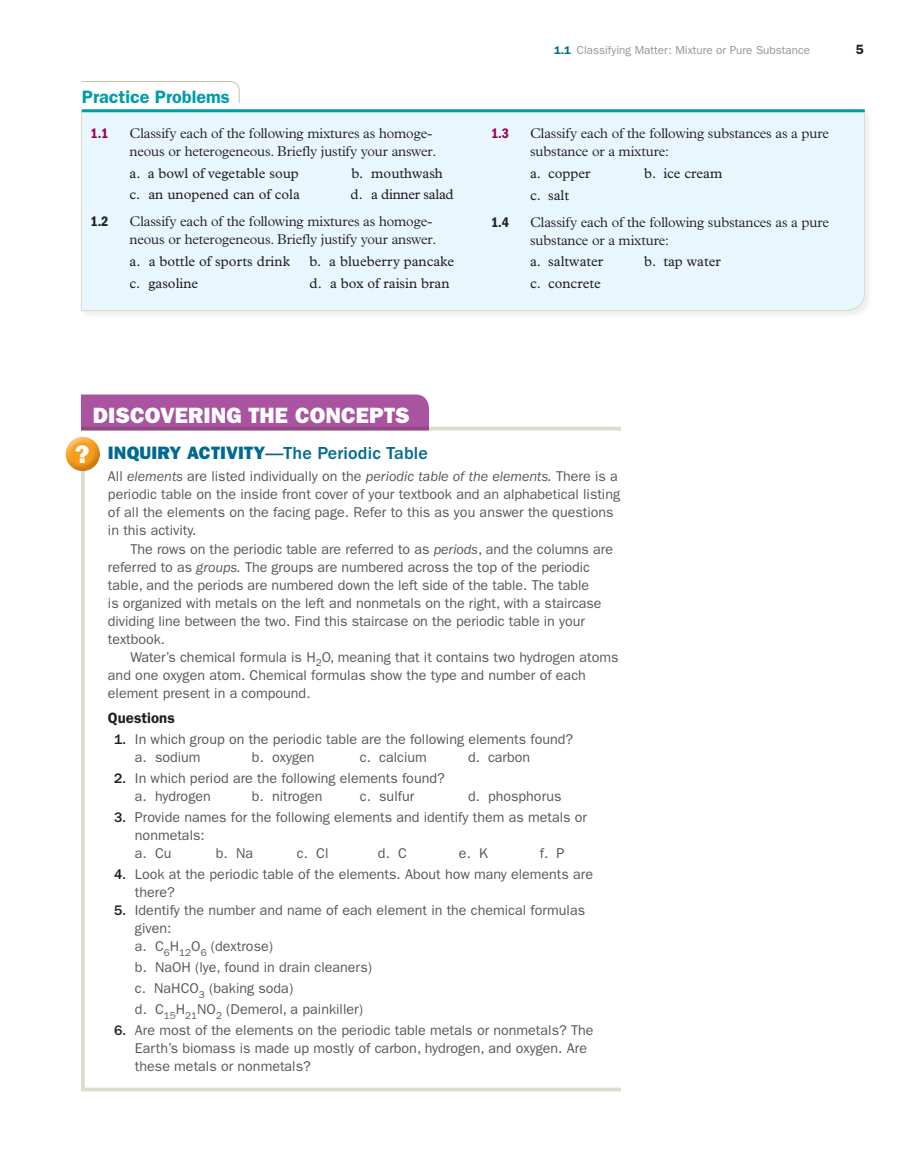
<style>
.page{position:relative;width:918px;height:1175px;background:#fff}
.page>*{position:absolute;margin:0;border:0;box-sizing:border-box;transform-origin:0 0}
.t1{font:25.5px "ITC Franklin Gothic Std Hvy";color:#fff}
.t2{font:22.2px "ITC Franklin Gothic Std Hvy";letter-spacing:.005em;color:#fff}
.t3{font:500 18px "ITC Franklin Gothic Std";letter-spacing:.01em;color:#006991}
.t4{font:600 18px "ITC Franklin Gothic Std";color:#009cac}
.t5{font:600 15px "ITC Franklin Gothic Std";color:#231f20}
.t6{font:14.25px/18px "ITC Franklin Gothic Std";color:#57585a}
.t7{font:300 14.25px/18px "Plantin MT Pro";letter-spacing:-.01em;color:#231f20}
.t8{font:14.25px "Plantin MT Pro";color:#231f20}
.t9{font:14.25px "Plantin MT Pro";letter-spacing:-.02em;color:#231f20}
.t10{font:14.25px "ITC Franklin Gothic Std Dm Cd";color:#9e015e}
.t11{font:14.25px "ITC Franklin Gothic Std Dm Cd";color:#231f20}
.t12{font:600 13.5px "ITC Franklin Gothic Std";color:#231f20}
.t13{font:11.7px "ITC Franklin Gothic Std";color:#939598}
.s1{font-weight:600;font-size:11.25px;color:#006e83}
.s2{font-family:"ITC Franklin Gothic Std Hvy";font-weight:400}
.s3{font-style:italic}
.s4{font-weight:500;color:#231f20}
</style>
<div class="page">
<div style="left:79px;top:108px;width:794px;height:211px;background:#f5f5f5"></div>
<div style="left:81px;top:110px;width:784px;height:201px;background:#e8f6fd"></div>
<hr style="left:82px;top:109px;width:783px;height:3px;background:#009cac">
<svg style="left:81px;top:81px;width:159px;height:23px"></svg>
<svg style="left:81px;top:471px;width:4px;height:616px;background:#deddd1"></svg>
<hr style="left:81px;top:427px;width:540px;height:3px;background:#dcdbce">
<div style="left:63px;top:434px;width:40px;height:29px;background:#fff;opacity:.5"></div>
<div style="left:63px;top:441px;width:45px;height:30px;background:#8c8748;opacity:.4"></div>
<svg style="left:81px;top:394px;width:348px;height:36px;background:#a9559f"></svg>
<svg style="left:81px;top:1087px;width:540px;height:4px;fill:#dcdbce"></svg>
<p class="t4" style="left:82px;top:86px;width:149px">Practice Problems</p>
<p class="t10" style="left:91px;top:125px;width:19px">1.1</p>
<p class="t7" style="left:130px;top:124px;width:308px">Classify each of the following mixtures as homoge&shy;neous or heterogeneous. Briefly justify your answer.</p>
<p class="t8" style="left:130px;top:165px;width:171px">a. a bowl of vegetable soup</p>
<p class="t8" style="left:352px;top:165px;width:93px">b. mouthwash</p>
<p class="t8" style="left:130px;top:186px;width:172px">c. an unopened can of cola</p>
<p class="t9" style="left:351px;top:186px;width:105px">d. a dinner salad</p>
<p class="t11" style="left:91px;top:213px;width:19px">1.2</p>
<p class="t7" style="left:130px;top:213px;width:308px">Classify each of the following mixtures as homoge&shy;neous or heterogeneous. Briefly justify your answer.</p>
<p class="t8" style="left:130px;top:253px;width:162px">a. a bottle of sports drink</p>
<p class="t8" style="left:310px;top:253px;width:146px">b. a blueberry pancake</p>
<p class="t8" style="left:130px;top:275px;width:70px">c. gasoline</p>
<p class="t8" style="left:310px;top:275px;width:141px">d. a box of raisin bran</p>
<p class="t13" style="left:554px;top:43px;width:257px"><span class="s1">1.1</span> Classifying Matter: Mixture or Pure Substance</p>
<p class="t12" style="left:856px;top:41px;width:10px">5</p>
<p class="t10" style="left:491px;top:125px;width:19px">1.3</p>
<p class="t7" style="left:530px;top:124px;width:300px">Classify each of the following substances as a pure substance or a mixture:</p>
<p class="t8" style="left:530px;top:165px;width:62px">a. copper</p>
<p class="t8" style="left:644px;top:165px;width:80px">b. ice cream</p>
<p class="t8" style="left:530px;top:187px;width:41px">c. salt</p>
<p class="t11" style="left:491px;top:214px;width:19px">1.4</p>
<p class="t7" style="left:530px;top:213px;width:300px">Classify each of the following substances as a pure substance or a mixture:</p>
<p class="t8" style="left:530px;top:253px;width:75px">a. saltwater</p>
<p class="t8" style="left:644px;top:253px;width:78px">b. tap water</p>
<p class="t8" style="left:530px;top:275px;width:72px">c. concrete</p>
<p class="t2" style="left:93px;top:402px;width:318px">DISCOVERING THE CONCEPTS</p>
<p class="t3" style="left:108px;top:443px;width:321px"><span class="s2">INQUIRY ACTIVITY</span>—The Periodic Table</p>
<p class="t6" style="left:108px;top:468px;width:511px">All <span class="s3">elements</span> are listed individually on the <span class="s3">periodic table of the elements.</span> There is a</p>
<p class="t6" style="left:108px;top:486px;width:514px">periodic table on the inside front cover of your textbook and an alphabetical listing</p>
<p class="t6" style="left:108px;top:504px;width:507px">of all the elements on the facing page. Refer to this as you answer the questions</p>
<p class="t6" style="left:108px;top:522px;width:90px">in this activity.</p>
<p class="t6" style="left:130px;top:540px;width:484px">The rows on the periodic table are referred to as <span class="s3">periods</span>, and the columns are</p>
<p class="t6" style="left:108px;top:558px;width:483px">referred to as <span class="s3">groups.</span> The groups are numbered across the top of the periodic</p>
<p class="t6" style="left:108px;top:575px;width:483px">table, and the periods are numbered down the left side of the table. The table</p>
<p class="t6" style="left:108px;top:593px;width:495px">is organized with metals on the left and nonmetals on the right, with a staircase</p>
<p class="t6" style="left:108px;top:611px;width:478px">dividing line between the two. Find this staircase on the periodic table in your</p>
<p class="t6" style="left:108px;top:629px;width:59px">textbook.</p>
<p class="t6" style="left:130px;top:648px;width:490px">Water’s chemical formula is H<sub>2</sub>O, meaning that it contains two hydrogen atoms</p>
<p class="t6" style="left:108px;top:666px;width:479px">and one oxygen atom. Chemical formulas show the type and number of each</p>
<p class="t6" style="left:108px;top:684px;width:204px">element present in a compound.</p>
<p class="t5" style="left:108px;top:709px;width:68px">Questions</p>
<p class="t6" style="left:135px;top:730px;width:440px;text-indent:-21px"><span class="s4">1.</span> In which group on the periodic table are the following elements found? a. sodium</p>
<h1 class="t1" style="left:74px;top:439px;width:17px">?</h1>
<p class="t6" style="left:252px;top:748px;width:64px">b. oxygen</p>
<p class="t6" style="left:360px;top:748px;width:68px">c. calcium</p>
<p class="t6" style="left:468px;top:748px;width:64px">d. carbon</p>
<p class="t6" style="left:135px;top:769px;width:311px;text-indent:-21px"><span class="s4">2.</span> In which period are the following elements found? a. hydrogen</p>
<p class="t6" style="left:252px;top:787px;width:72px">b. nitrogen</p>
<p class="t6" style="left:360px;top:787px;width:56px">c. sulfur</p>
<p class="t6" style="left:468px;top:787px;width:95px">d. phosphorus</p>
<p class="t6" style="left:135px;top:808px;width:454px;text-indent:-21px"><span class="s4">3.</span> Provide names for the following elements and identify them as metals or nonmetals:<br>a. Cu</p>
<p class="t6" style="left:216px;top:844px;width:39px">b. Na</p>
<p class="t6" style="left:297px;top:844px;width:33px">c. Cl</p>
<p class="t6" style="left:378px;top:844px;width:30px">d. C</p>
<p class="t6" style="left:459px;top:844px;width:30px">e. K</p>
<p class="t6" style="left:540px;top:844px;width:26px">f. P</p>
<p class="t6" style="left:135px;top:865px;width:460px;text-indent:-21px"><span class="s4">4.</span> Look at the periodic table of the elements. About how many elements are there?</p>
<p class="t6" style="left:135px;top:901px;width:452px;text-indent:-21px"><span class="s4">5.</span> Identify the number and name of each element in the chemical formulas given:<br>a. C<sub>6</sub>H<sub>12</sub>O<sub>6</sub> (dextrose)</p>
<p class="t6" style="left:135px;top:957px;width:239px;line-height:21px">b. NaOH (lye, found in drain cleaners) c. NaHCO<sub>3</sub> (baking soda)<br>d. C<sub>15</sub>H<sub>21</sub>NO<sub>2</sub> (Demerol, a painkiller)</p>
<p class="t6" style="left:135px;top:1021px;width:460px;text-indent:-21px"><span class="s4">6.</span> Are most of the elements on the periodic table metals or nonmetals? The<br>Earth’s biomass is made up mostly of carbon, hydrogen, and oxygen. Are these metals or nonmetals?</p>
</div>
